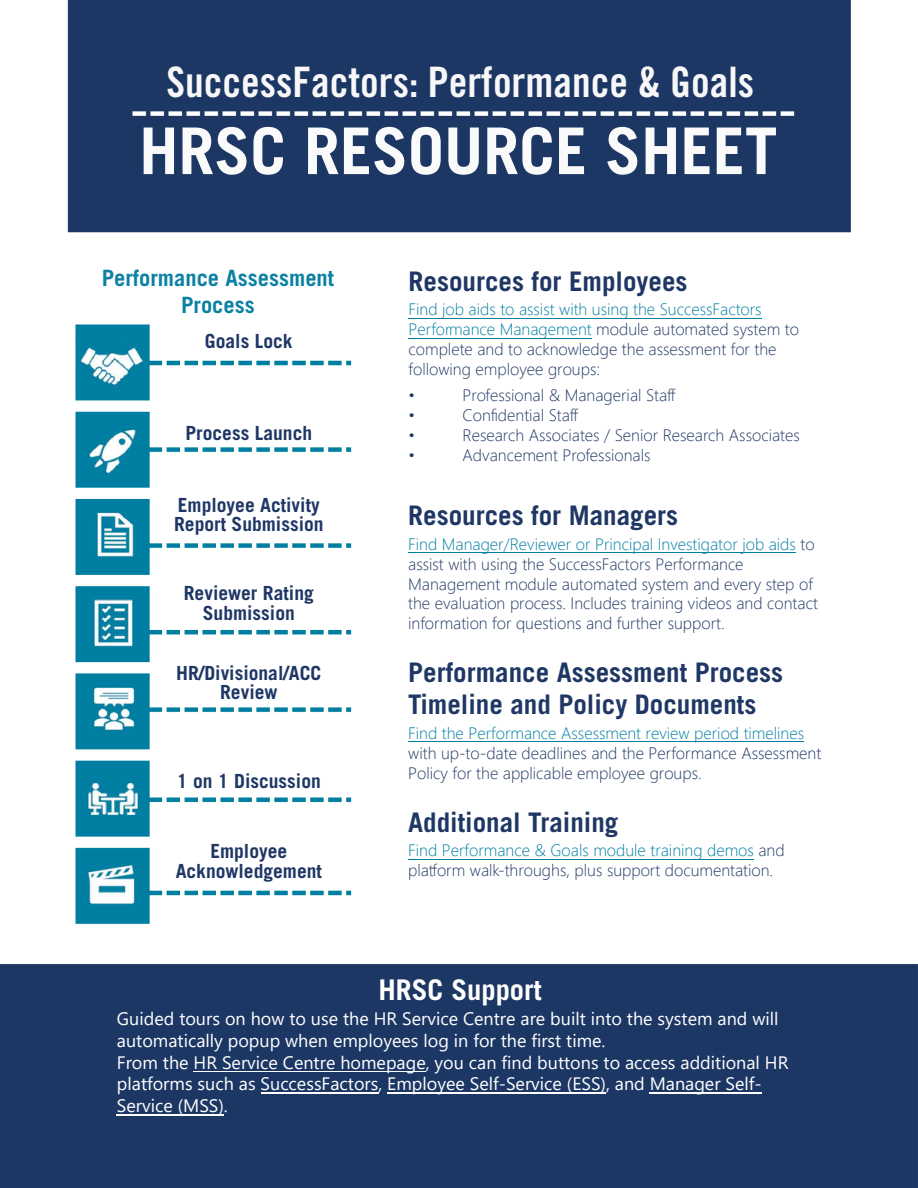
<style>
.page{position:relative;width:918px;height:1188px;background:#fff}
.page>*{position:absolute;margin:0;border:0;box-sizing:border-box;transform-origin:0 0}
.t1{font:700 64.5px "Trade Gothic LT Std";color:#fafafa}
.t2{font:42px "Trade Gothic LT Std Bd Cn 20";color:#f7f7f8}
.t3{font:700 28.5px "Trade Gothic LT Std";color:#fff}
.t4{font:700 27px/32.4px "Trade Gothic LT Std";color:#1f3765}
.t5{font:700 22.5px/27px "Trade Gothic LT Std";color:#0c81a4;text-align:center}
.t6{font:700 19.5px/19.5px "Trade Gothic LT Std";color:#1f3765;text-align:center}
.t7{font:18px/21.6px "Segoe UI";color:#fff}
.t8{font:300 16.5px/19.8px "Segoe UI";color:#1f3765}
.s1{color:#007fa3}
</style>
<div class="page">
<img style="left:0;top:0;width:918px;height:1188px">
<hr style="left:409px;top:318px;width:353px;height:1px;background:#007fa3">
<hr style="left:409px;top:338px;width:183px;height:1px;background:#007fa3">
<hr style="left:408px;top:552px;width:388px;height:1px;background:#007fa3">
<hr style="left:408px;top:741px;width:396px;height:1px;background:#007fa3">
<hr style="left:408px;top:859px;width:346px;height:1px;background:#007fa3">
<hr style="left:194px;top:1071px;width:232px;height:1px;background:#fff">
<hr style="left:261px;top:1093px;width:117px;height:1px;background:#fff">
<hr style="left:387px;top:1093px;width:219px;height:1px;background:#fff">
<hr style="left:650px;top:1093px;width:112px;height:1px;background:#fff">
<hr style="left:117px;top:1114px;width:107px;height:2px;background:#fff">
<h1 class="t2" style="left:167px;top:57px;width:589px">SuccessFactors: Performance &amp; Goals</h1>
<h1 class="t1" style="left:139px;top:111px;width:640px">HRSC RESOURCE SHEET</h1>
<h2 class="t5" style="left:102px;top:264px;width:234px">Performance Assessment<br>Process</h2>
<p class="t6" style="left:205px;top:331px;width:89px">Goals Lock</p>
<p class="t6" style="left:185px;top:423px;width:128px">Process Launch</p>
<p class="t6" style="left:174px;top:495px;width:151px;text-align:left">Employee Activity<br>Report Submission</p>
<p class="t6" style="left:184px;top:583px;width:132px">Reviewer Rating<br>Submission</p>
<p class="t6" style="left:176px;top:663px;width:147px">HR/Divisional/ACC<br>Review</p>
<p class="t6" style="left:177px;top:771px;width:146px">1 on 1 Discussion</p>
<p class="t6" style="left:176px;top:841px;width:148px">Employee<br>Acknowledgement</p>
<h2 class="t4" style="left:409px;top:265px;width:280px">Resources for Employees</h2>
<p class="t8" style="left:409px;top:298px;width:392px"><span class="s1">Find job aids to assist with using the SuccessFactors Performance Management</span> module automated system to complete and to acknowledge the assessment for the following employee groups:</p>
<p class="t8" style="left:409px;top:384px;width:8px">•</p>
<p class="t8" style="left:463px;top:384px;width:215px">Professional &amp; Managerial Staff</p>
<p class="t8" style="left:409px;top:404px;width:8px">•</p>
<p class="t8" style="left:463px;top:404px;width:117px">Confidential Staff</p>
<p class="t8" style="left:409px;top:424px;width:8px">•</p>
<p class="t8" style="left:463px;top:424px;width:339px">Research Associates / Senior Research Associates</p>
<p class="t8" style="left:409px;top:443px;width:8px">•</p>
<p class="t8" style="left:463px;top:443px;width:189px">Advancement Professionals</p>
<h2 class="t4" style="left:408px;top:499px;width:271px">Resources for Managers</h2>
<p class="t8" style="left:408px;top:533px;width:411px"><span class="s1">Find Manager/Reviewer or Principal Investigator job aids</span> to assist with using the SuccessFactors Performance Management module automated system and every step of the evaluation process. Includes training videos and contact information for questions and further support.</p>
<h2 class="t4" style="left:408px;top:656px;width:376px">Performance Assessment Process<br>Timeline and Policy Documents</h2>
<p class="t8" style="left:408px;top:722px;width:415px"><span class="s1">Find the Performance Assessment review period timelines </span>with up-to-date deadlines and the Performance Assessment<br>Policy for the applicable employee groups.</p>
<h2 class="t4" style="left:408px;top:805px;width:212px">Additional Training</h2>
<p class="t8" style="left:408px;top:839px;width:378px"><span class="s1">Find Performance &amp; Goals module training demos</span> and platform walk-throughs, plus support documentation.</p>
<h2 class="t3" style="left:379px;top:972px;width:165px">HRSC Support</h2>
<p class="t7" style="left:117px;top:1007px;width:673px">Guided tours on how to use the HR Service Centre are built into the system and will automatically popup when employees log in for the first time.<br>From the HR Service Centre homepage, you can find buttons to access additional HR platforms such as SuccessFactors, Employee Self-Service (ESS), and Manager Self-Service (MSS).</p>
</div>
